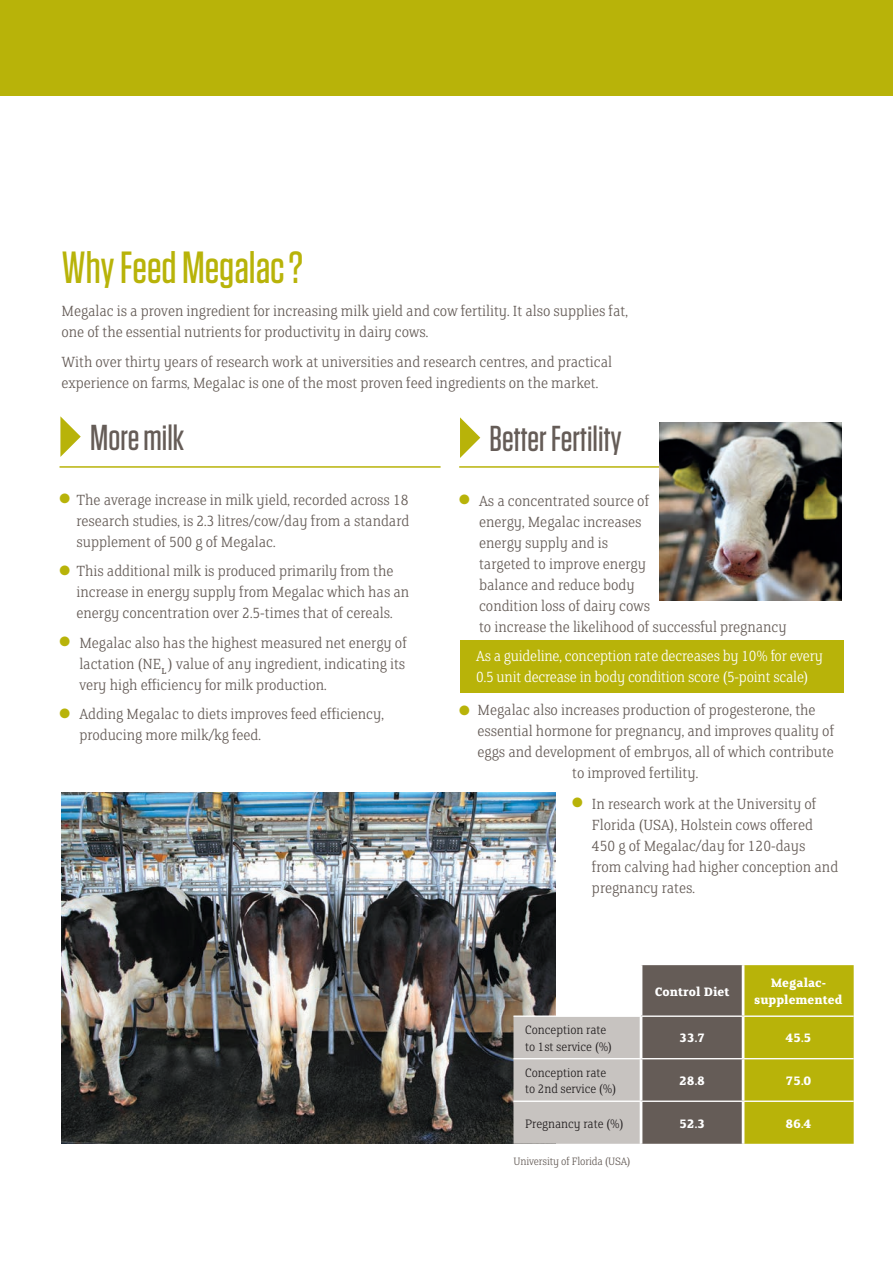
<style>
.page{position:relative;width:893px;height:1263px;background:#fff}
.page>*{position:absolute;margin:0;border:0;box-sizing:border-box;transform-origin:0 0}
.t1{font:500 45px "Tungsten";color:#b8b309}
.t2{font:500 36px "Tungsten";color:#655c57}
.t3{font:300 16.5px/21px "FS Clerkenwell";color:#655c57}
.t4{font:300 16.5px/21px "FS Clerkenwell";letter-spacing:-.01em;color:#fff}
.t5{font:300 13.65px/16.5px "FS Clerkenwell";color:#231f20}
.t6{font:700 13.65px/16.5px "FS Clerkenwell";color:#fff;text-align:center}
.t7{font:300 12px "FS Clerkenwell";letter-spacing:-.01em;color:#655c57}
.s1{color:#b8b309}
</style>
<div class="page">
<div style="left:460px;top:641px;width:384px;height:52px;background:#b8b309"></div>
<div style="left:0;top:0;width:893px;height:96px;background:#b8b309"></div>
<svg style="left:60px;top:416px;width:21px;height:41px"></svg>
<svg style="left:460px;top:417px;width:20px;height:41px"></svg>
<hr style="left:60px;top:466px;width:381px;height:2px;background:#b8b309">
<hr style="left:459px;top:466px;width:382px;height:2px;background:#b8b309">
<img style="left:61px;top:792px;width:494px;height:352px">
<svg style="left:513px;top:965px;width:341px;height:179px;background:#a5a067"></svg>
<hr style="left:640px;top:965px;width:2px;height:50px;background:#fff">
<hr style="left:742px;top:965px;width:2px;height:50px;background:#fff">
<hr style="left:640px;top:1017px;width:2px;height:41px;background:#fff">
<hr style="left:742px;top:1017px;width:2px;height:41px;background:#fff">
<hr style="left:640px;top:1059px;width:2px;height:41px;background:#fff">
<hr style="left:742px;top:1059px;width:2px;height:41px;background:#fff">
<hr style="left:640px;top:1102px;width:2px;height:42px;background:#fff">
<hr style="left:742px;top:1102px;width:2px;height:42px;background:#fff">
<hr style="left:513px;top:1015px;width:128px;height:2px;background:#fff">
<hr style="left:641px;top:1015px;width:102px;height:2px;background:#fff">
<hr style="left:743px;top:1015px;width:111px;height:2px;background:#fff">
<hr style="left:513px;top:1058px;width:128px;height:1px;background:#fff">
<hr style="left:641px;top:1058px;width:102px;height:1px;background:#fff">
<hr style="left:743px;top:1058px;width:111px;height:1px;background:#fff">
<hr style="left:513px;top:1100px;width:128px;height:2px;background:#fff">
<hr style="left:641px;top:1100px;width:102px;height:2px;background:#fff">
<hr style="left:743px;top:1100px;width:111px;height:2px;background:#fff">
<img style="left:659px;top:423px;width:182px;height:177px">
<h1 class="t1" style="left:61px;top:239px;width:243px">Why Feed Megalac?</h1>
<p class="t3" style="left:61px;top:302px;width:568px">Megalac is a proven ingredient for increasing milk yield and cow fertility. It also supplies fat, one of the essential nutrients for productivity in dairy cows.</p>
<p class="t3" style="left:61px;top:352px;width:552px">With over thirty years of research work at universities and research centres, and practical experience on farms, Megalac is one of the most proven feed ingredients on the market.</p>
<h2 class="t2" style="left:90px;top:415px;width:95px">More milk</h2>
<h2 class="t2" style="left:489px;top:417px;width:134px">Better Fertility</h2>
<p class="t3" style="left:76px;top:490px;width:334px;text-align:justify;text-indent:-17px"><span class="s1">●</span> The average increase in milk yield, recorded across 18 research studies, is 2.3 litres/cow/day from a standard supplement of 500 g of Megalac.</p>
<p class="t3" style="left:76px;top:562px;width:334px;text-indent:-17px"><span class="s1">●</span> This additional milk is produced primarily from the increase in energy supply from Megalac which has an energy concentration over 2.5-times that of cereals.</p>
<p class="t3" style="left:79px;top:633px;width:329px;text-align:justify;text-indent:-20px"><span class="s1">●</span> Megalac also has the highest measured net energy of lactation (NE<sub>L</sub> ) value of any ingredient, indicating its very high efficiency for milk production.</p>
<p class="t3" style="left:79px;top:705px;width:306px;text-indent:-20px"><span class="s1">●</span> Adding Megalac to diets improves feed efficiency, producing more milk/kg feed.</p>
<p class="t3" style="left:479px;top:491px;width:309px;text-indent:-20px"><span class="s1">●</span> As a concentrated source of<br>energy, Megalac increases<br>energy supply and is<br>targeted to improve energy<br>balance and reduce body<br>condition loss of dairy cows<br>to increase the likelihood of successful pregnancy</p>
<p class="t4" style="left:476px;top:647px;width:348px">As a guideline, conception rate decreases by 10% for every<br>0.5 unit decrease in body condition score (5-point scale)</p>
<p class="t3" style="left:459px;top:700px;width:358px"><span class="s1">●</span> Megalac also increases production of progesterone, the</p>
<p class="t3" style="left:478px;top:721px;width:358px">essential hormone for pregnancy, and improves quality of</p>
<p class="t3" style="left:478px;top:742px;width:358px">eggs and development of embryos, all of which contribute</p>
<p class="t3" style="left:572px;top:763px;width:128px">to improved fertility.</p>
<p class="t3" style="left:592px;top:794px;width:248px;text-indent:-20px"><span class="s1">●</span> In research work at the University of Florida (USA), Holstein cows offered 450 g of Megalac/day for 120-days from calving had higher conception and pregnancy rates.</p>
<p class="t6" style="left:655px;top:984px;width:76px">Control Diet</p>
<p class="t6" style="left:754px;top:975px;width:90px">Megalac&shy;supplemented</p>
<p class="t5" style="left:525px;top:1022px;width:89px">Conception rate to 1st service (%)</p>
<p class="t6" style="left:679px;top:1030px;width:27px">33.7</p>
<p class="t6" style="left:785px;top:1030px;width:27px">45.5</p>
<p class="t5" style="left:525px;top:1065px;width:93px">Conception rate to 2nd service (%)</p>
<p class="t6" style="left:679px;top:1073px;width:27px">28.8</p>
<p class="t6" style="left:785px;top:1073px;width:27px">75.0</p>
<p class="t5" style="left:525px;top:1116px;width:100px">Pregnancy rate (%)</p>
<p class="t6" style="left:679px;top:1116px;width:27px">52.3</p>
<p class="t6" style="left:785px;top:1116px;width:27px">86.4</p>
<p class="t7" style="left:513px;top:1156px;width:119px">University of Florida (USA)</p>
</div>
